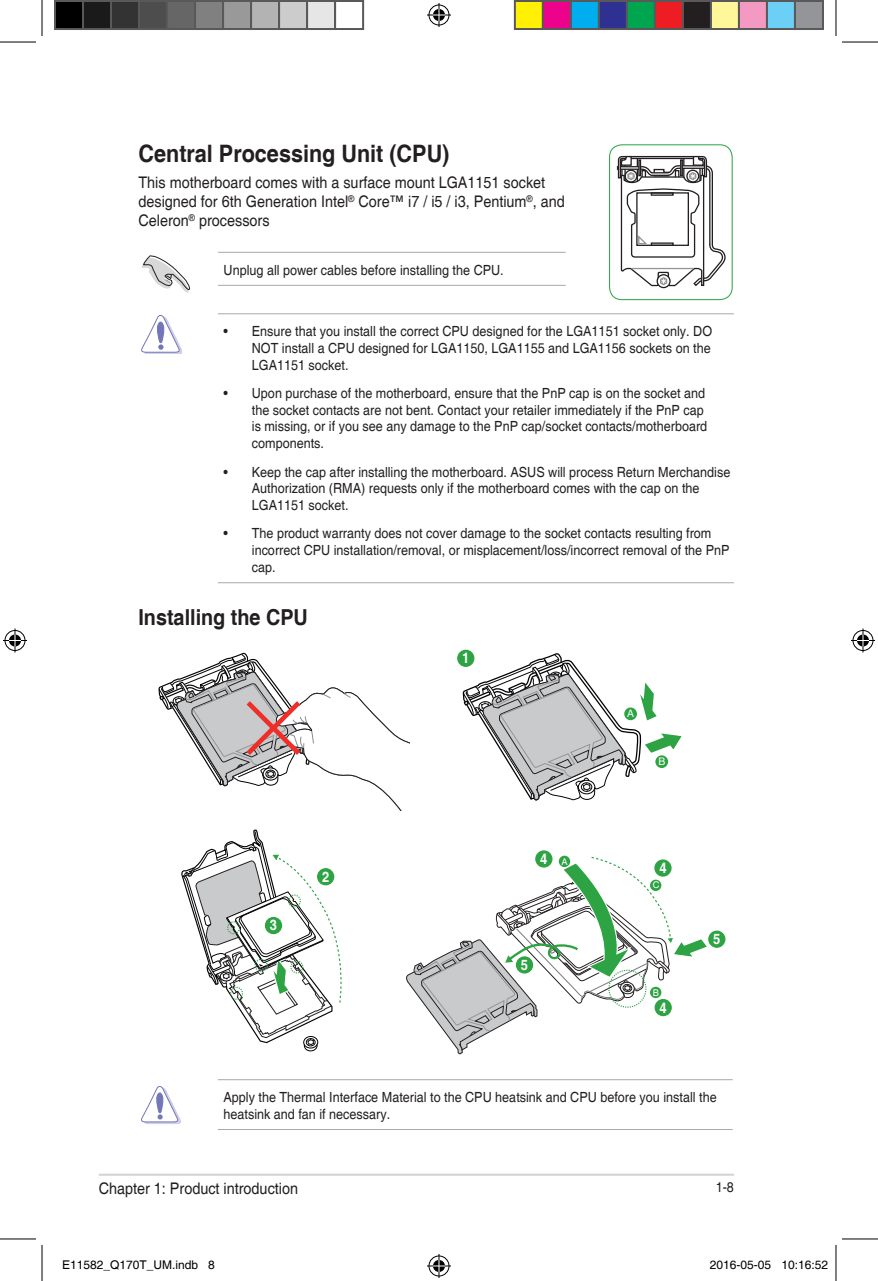
<style>
.page{position:relative;width:878px;height:1281px;background:#fff}
.page>*{position:absolute;margin:0;border:0;box-sizing:border-box;transform-origin:0 0}
.MB_Heading_1{font:700 24px "Helvetica";color:#231f20;scale:.9 1}
.MB_Heading_2__no_TOC{font:700 22px "Helvetica";color:#231f20;scale:.9 1}
.MB_Body_Text{font:16px/19.2px "Helvetica";color:#231f20;scale:.9 1}
.MB_Figure_Label{font:700 14.4px "Helvetica";color:#fff;scale:.9 1}
.MB_Message_List_2{font:14px/16.8px "Helvetica";color:#231f20;scale:.9 1}
.MB_Message_List_3{font:14px/16.8px "Helvetica";color:#231f20;scale:.9 1}
.MB_Message_List_1{font:14px/16.8px "Helvetica";color:#231f20;text-align:justify;scale:.9 1}
.MB_Message{font:14px/16.8px "Helvetica";color:#231f20;scale:.9 1}
.t1{font:12px "Helvetica";color:#000}
.t2{font:10.4px "Helvetica";color:#fff}
.t3{font:9.2px "Helvetica";color:#fff}
</style>
<div class="page">
<hr style="left:99px;top:1173px;width:635px;height:2px;background:#d1d2d4">
<svg style="left:141px;top:255px;width:49px;height:37px"></svg>
<svg style="left:141px;top:315px;width:41px;height:38px"></svg>
<hr style="left:218px;top:313px;width:516px;height:1px;background:#a8a9ad">
<hr style="left:218px;top:582px;width:516px;height:1px;background:#a8a9ad">
<div style="left:656px;top:274px;width:14px;height:14px;border:1px solid #231f20;border-radius:50%"></div>
<svg style="left:616px;top:155px;width:110px;height:132px"></svg>
<div style="left:680px;top:159px;width:3px;height:17px;border:1px solid #231f20"></div>
<hr style="left:631px;top:268px;width:63px;height:1px;background:#939598">
<div style="left:609px;top:144px;width:123px;height:156px;border:1px solid #2da343;border-radius:12px"></div>
<hr style="left:218px;top:252px;width:348px;height:1px;background:#a8a9ad">
<hr style="left:218px;top:285px;width:348px;height:1px;background:#a8a9ad">
<div style="left:458px;top:650px;width:16px;height:16px;background:#2da343;border-radius:50%"></div>
<div style="left:457px;top:649px;width:17px;height:18px;border:1px solid #2da343;border-radius:50%"></div>
<div style="left:536px;top:850px;width:16px;height:16px;background:#2da343;border-radius:50%"></div>
<div style="left:535px;top:850px;width:17px;height:17px;border:1px solid #2da343;border-radius:50%"></div>
<hr style="left:218px;top:1079px;width:514px;height:1px;background:#a8a9ad">
<hr style="left:218px;top:1128px;width:514px;height:1px;background:#a8a9ad">
<svg style="left:141px;top:1086px;width:40px;height:37px"></svg>
<svg style="left:181px;top:829px;width:161px;height:222px"></svg>
<div style="left:265px;top:917px;width:16px;height:16px;background:#2da343;border-radius:50%"></div>
<div style="left:265px;top:916px;width:17px;height:18px;border:1px solid #2da343;border-radius:50%"></div>
<svg style="left:462px;top:651px;width:220px;height:150px"></svg>
<svg style="left:158px;top:652px;width:252px;height:158px"></svg>
<svg style="left:406px;top:856px;width:303px;height:198px"></svg>
<div style="left:650px;top:986px;width:11px;height:12px;background:#2da343;border-radius:50%"></div>
<div style="left:650px;top:879px;width:11px;height:11px;background:#2da343;border-radius:50%"></div>
<div style="left:516px;top:956px;width:16px;height:16px;background:#2da343;border-radius:50%"></div>
<div style="left:516px;top:956px;width:17px;height:17px;border:1px solid #2da343;border-radius:50%"></div>
<div style="left:655px;top:999px;width:16px;height:16px;background:#2da343;border-radius:50%"></div>
<div style="left:654px;top:998px;width:18px;height:18px;border:1px solid #2da343;border-radius:50%"></div>
<div style="left:655px;top:860px;width:16px;height:16px;background:#2da343;border-radius:50%"></div>
<div style="left:654px;top:859px;width:17px;height:17px;border:1px solid #2da343;border-radius:50%"></div>
<div style="left:709px;top:931px;width:16px;height:16px;background:#2da343;border-radius:50%"></div>
<div style="left:708px;top:930px;width:17px;height:17px;border:1px solid #2da343;border-radius:50%"></div>
<hr style="left:0;top:42px;width:36px;height:1px;background:#000">
<hr style="left:842px;top:42px;width:36px;height:1px;background:#000">
<hr style="left:0;top:1238px;width:36px;height:1px;background:#000">
<hr style="left:842px;top:1238px;width:36px;height:1px;background:#000">
<hr style="left:42px;top:0;width:1px;height:36px;background:#000">
<hr style="left:42px;top:1244px;width:1px;height:36px;background:#000">
<hr style="left:835px;top:0;width:1px;height:36px;background:#000">
<hr style="left:835px;top:1244px;width:1px;height:36px;background:#000">
<svg style="left:427px;top:3px;width:24px;height:24px"></svg>
<svg style="left:427px;top:1254px;width:24px;height:23px"></svg>
<svg style="left:3px;top:628px;width:24px;height:24px"></svg>
<svg style="left:851px;top:628px;width:24px;height:24px"></svg>
<div style="left:55px;top:1px;width:28px;height:28px;background:#000"></div>
<div style="left:54px;top:0;width:30px;height:30px;border:2px solid #595959"></div>
<div style="left:83px;top:1px;width:28px;height:28px;background:#1a1a1a"></div>
<div style="left:82px;top:0;width:30px;height:30px;border:2px solid #595959"></div>
<div style="left:111px;top:1px;width:28px;height:28px;background:#333"></div>
<div style="left:110px;top:0;width:30px;height:30px;border:2px solid #595959"></div>
<div style="left:139px;top:1px;width:28px;height:28px;background:#4d4d4d"></div>
<div style="left:138px;top:0;width:30px;height:30px;border:2px solid #595959"></div>
<div style="left:167px;top:1px;width:28px;height:28px;background:#666"></div>
<div style="left:166px;top:0;width:30px;height:30px;border:2px solid #595959"></div>
<div style="left:195px;top:1px;width:28px;height:28px;background:#808080"></div>
<div style="left:194px;top:0;width:30px;height:30px;border:2px solid #595959"></div>
<div style="left:223px;top:1px;width:28px;height:28px;background:#999"></div>
<div style="left:222px;top:0;width:30px;height:30px;border:2px solid #595959"></div>
<div style="left:251px;top:1px;width:28px;height:28px;background:#b3b3b3"></div>
<div style="left:250px;top:0;width:30px;height:30px;border:2px solid #595959"></div>
<div style="left:279px;top:1px;width:28px;height:28px;background:#ccc"></div>
<div style="left:278px;top:0;width:30px;height:30px;border:2px solid #595959"></div>
<div style="left:307px;top:1px;width:28px;height:28px;background:#e6e6e6"></div>
<div style="left:306px;top:0;width:30px;height:30px;border:2px solid #595959"></div>
<div style="left:334px;top:0;width:30px;height:30px;border:2px solid #595959"></div>
<div style="left:515px;top:1px;width:28px;height:28px;background:#fff101"></div>
<div style="left:514px;top:0;width:30px;height:30px;border:2px solid #595959"></div>
<div style="left:543px;top:1px;width:28px;height:28px;background:#ed028c"></div>
<div style="left:542px;top:0;width:30px;height:30px;border:2px solid #595959"></div>
<div style="left:571px;top:1px;width:28px;height:28px;background:#00aeef"></div>
<div style="left:570px;top:0;width:30px;height:30px;border:2px solid #595959"></div>
<div style="left:599px;top:1px;width:28px;height:28px;background:#2e3092"></div>
<div style="left:598px;top:0;width:30px;height:30px;border:2px solid #595959"></div>
<div style="left:627px;top:1px;width:28px;height:28px;background:#00a54f"></div>
<div style="left:626px;top:0;width:30px;height:30px;border:2px solid #595959"></div>
<div style="left:655px;top:1px;width:28px;height:28px;background:#ee1d23"></div>
<div style="left:654px;top:0;width:30px;height:30px;border:2px solid #595959"></div>
<div style="left:683px;top:1px;width:28px;height:28px;background:#231f20"></div>
<div style="left:682px;top:0;width:30px;height:30px;border:2px solid #595959"></div>
<div style="left:711px;top:1px;width:28px;height:28px;background:#fff79a"></div>
<div style="left:710px;top:0;width:30px;height:30px;border:2px solid #595959"></div>
<div style="left:739px;top:1px;width:28px;height:28px;background:#f499c2"></div>
<div style="left:738px;top:0;width:30px;height:30px;border:2px solid #595959"></div>
<div style="left:767px;top:1px;width:28px;height:28px;background:#6bcff6"></div>
<div style="left:766px;top:0;width:30px;height:30px;border:2px solid #595959"></div>
<div style="left:795px;top:1px;width:28px;height:28px;background:#939598"></div>
<div style="left:794px;top:0;width:30px;height:30px;border:2px solid #595959"></div>
<p class="MB_Heading_1" style="left:138px;top:139px;width:347px">Central Processing Unit (CPU)</p>
<p class="MB_Body_Text" style="left:138px;top:173px;width:475px">This motherboard comes with a surface mount LGA1151 socket designed for 6th Generation Intel<sup>®</sup> Core™ i7 / i5 / i3, Pentium<sup>®</sup>, and<br>Celeron<sup>®</sup> processors</p>
<p class="MB_Message" style="left:224px;top:262px;width:313px">Unplug all power cables before installing the CPU.</p>
<p class="MB_Message_List_1" style="left:252px;top:323px;width:513px;text-indent:-28px">• Ensure that you install the correct CPU designed for the LGA1151 socket only. DO NOT install a CPU designed for LGA1150, LGA1155 and LGA1156 sockets on the LGA1151 socket.</p>
<p class="MB_Message_List_2" style="left:252px;top:385px;width:507px;text-indent:-28px">• Upon purchase of the motherboard, ensure that the PnP cap is on the socket and the socket contacts are not bent. Contact your retailer immediately if the PnP cap is missing, or if you see any damage to the PnP cap/socket contacts/motherboard components.</p>
<p class="MB_Message_List_2" style="left:252px;top:463px;width:533px;text-indent:-28px">• Keep the cap after installing the motherboard. ASUS will process Return Merchandise<br>Authorization (RMA) requests only if the motherboard comes with the cap on the<br>LGA1151 socket.</p>
<p class="MB_Message_List_3" style="left:252px;top:525px;width:532px;text-indent:-28px">• The product warranty does not cover damage to the socket contacts resulting from incorrect CPU installation/removal, or misplacement/loss/incorrect removal of the PnP cap.</p>
<p class="MB_Heading_2__no_TOC" style="left:138px;top:603px;width:190px">Installing the CPU</p>
<p class="MB_Figure_Label" style="left:270px;top:916px;width:10px">3</p>
<p class="MB_Figure_Label" style="left:322px;top:867px;width:10px">2</p>
<p class="MB_Figure_Label" style="left:462px;top:649px;width:10px">1</p>
<p class="MB_Figure_Label" style="left:540px;top:850px;width:10px">4</p>
<p class="t3" style="left:561px;top:855px;width:8px">A</p>
<p class="t3" style="left:517px;top:960px;width:8px">D</p>
<p class="MB_Figure_Label" style="left:521px;top:955px;width:10px">5</p>
<p class="t2" style="left:627px;top:704px;width:8px">A</p>
<p class="t2" style="left:658px;top:752px;width:8px">B</p>
<p class="MB_Figure_Label" style="left:659px;top:859px;width:10px">4</p>
<p class="t3" style="left:652px;top:879px;width:8px">C</p>
<p class="t3" style="left:652px;top:986px;width:8px">B</p>
<p class="MB_Figure_Label" style="left:659px;top:998px;width:10px">4</p>
<p class="MB_Figure_Label" style="left:713px;top:930px;width:10px">5</p>
<p class="MB_Message" style="left:223px;top:1088px;width:549px">Apply the Thermal Interface Material to the CPU heatsink and CPU before you install the heatsink and fan if necessary.</p>
<p class="MB_Body_Text" style="left:99px;top:1179px;width:223px">Chapter 1: Product introduction</p>
<p class="MB_Message_List_2" style="left:715px;top:1179px;width:22px">1-8</p>
<p class="t1" style="left:62px;top:1257px;width:154px">E11582_Q170T_UM.indb 8</p>
<p class="t1" style="left:710px;top:1257px;width:120px">2016-05-05 10:16:52</p>
</div>
